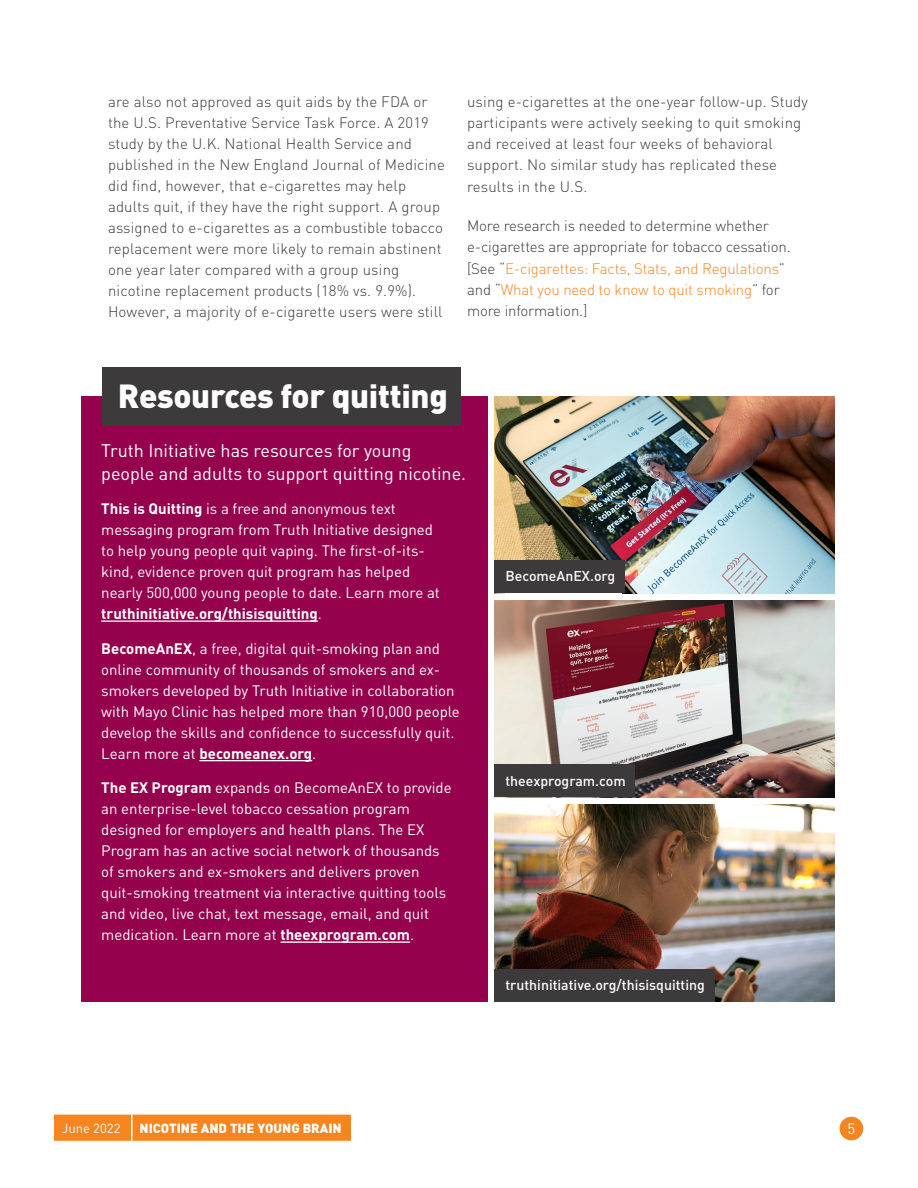
<style>
.page{position:relative;width:918px;height:1188px;background:#fff}
.page>*{position:absolute;margin:0;border:0;box-sizing:border-box;transform-origin:0 0}
.Callout{font:900 33px "DIN";letter-spacing:-.01em;color:#fff}
.Sidebar_Body{font:18px/22.5px "DIN";color:#fff}
.Sidebar_Body-2{font:15px/21px "DIN";color:#fff}
.Body{font:300 15px/21px "DIN";letter-spacing:.01em;color:#3c3a3b}
.Body-2{font:300 15px/21.3px "DIN";letter-spacing:-.01em;color:#3c3a3b}
.Callout-2{font:500 14.1px "DIN";color:#fff}
.t1{font:900 13.05px "DIN";color:#fff}
.t2{font:13.05px "DIN";color:#fff}
.s1{color:#f58520}
.s2{font-weight:700}
</style>
<div class="page">
<div style="left:840px;top:1117px;width:23px;height:23px;background:#f58520;border-radius:50%"></div>
<div style="left:54px;top:1115px;width:297px;height:26px;background:#f58520"></div>
<hr style="left:131px;top:1115px;width:2px;height:26px;background:#fff">
<img style="left:494px;top:601px;width:340px;height:196px">
<img style="left:494px;top:396px;width:340px;height:197px">
<img style="left:494px;top:805px;width:340px;height:196px">
<div style="left:494px;top:560px;width:130px;height:33px;background:#3c3a3b"></div>
<div style="left:494px;top:765px;width:141px;height:32px;background:#3c3a3b"></div>
<div style="left:494px;top:969px;width:220px;height:32px;background:#3c3a3b"></div>
<div style="left:81px;top:397px;width:406px;height:605px;background:#96014d"></div>
<hr style="left:101px;top:620px;width:217px;height:2px;background:#fff">
<hr style="left:199px;top:760px;width:113px;height:1px;background:#fff">
<hr style="left:280px;top:941px;width:130px;height:2px;background:#fff">
<div style="left:103px;top:368px;width:358px;height:58px;background:#3c3a3b"></div>
<p class="Body" style="left:108px;top:91px;width:339px">are also not approved as quit aids by the FDA or the U.S. Preventative Service Task Force. A 2019 study by the U.K. National Health Service and published in the New England Journal of Medicine did find, however, that e-cigarettes may help adults quit, if they have the right support. A group assigned to e-cigarettes as a combustible tobacco replacement were more likely to remain abstinent one year later compared with a group using nicotine replacement products (18% vs. 9.9%).<br>However, a majority of e-cigarette users were still</p>
<p class="Body" style="left:467px;top:90px;width:342px">using e-cigarettes at the one-year follow-up. Study participants were actively seeking to quit smoking and received at least four weeks of behavioral support. No similar study has replicated these results in the U.S.</p>
<p class="Body-2" style="left:467px;top:215px;width:325px">More research is needed to determine whether e-cigarettes are appropriate for tobacco cessation. [See “<span class="s1">E-cigarettes: Facts, Stats, and Regulations</span>” and “<span class="s1">What you need to know to quit smoking</span>” for more information.]</p>
<p class="Callout" style="left:118px;top:374px;width:331px">Resources for quitting</p>
<p class="Sidebar_Body" style="left:101px;top:439px;width:366px">Truth Initiative has resources for young people and adults to support quitting nicotine.</p>
<p class="Sidebar_Body-2" style="left:101px;top:498px;width:340px"><span class="s2">This is Quitting</span> is a free and anonymous text messaging program from Truth Initiative designed to help young people quit vaping. The first-of-its&shy;kind, evidence proven quit program has helped nearly 500,000 young people to date. Learn more at <span class="s2">truthinitiative.org/thisisquitting</span>.</p>
<p class="Sidebar_Body-2" style="left:101px;top:637px;width:360px"><span class="s2">BecomeAnEX</span>, a free, digital quit-smoking plan and online community of thousands of smokers and ex&shy;smokers developed by Truth Initiative in collaboration with Mayo Clinic has helped more than 910,000 people develop the skills and confidence to successfully quit.<br>Learn more at <span class="s2">becomeanex.org</span>.</p>
<p class="Sidebar_Body-2" style="left:101px;top:777px;width:352px"><span class="s2">The EX Program</span> expands on BecomeAnEX to provide an enterprise-level tobacco cessation program designed for employers and health plans. The EX Program has an active social network of thousands of smokers and ex-smokers and delivers proven quit-smoking treatment via interactive quitting tools and video, live chat, text message, email, and quit medication. Learn more at <span class="s2">theexprogram.com</span>.</p>
<p class="Callout-2" style="left:505px;top:567px;width:111px">BecomeAnEX.org</p>
<p class="Callout-2" style="left:505px;top:771px;width:122px">theexprogram.com</p>
<p class="Callout-2" style="left:505px;top:976px;width:201px">truthinitiative.org/thisisquitting</p>
<p class="t2" style="left:62px;top:1120px;width:60px">June 2022</p>
<p class="t1" style="left:140px;top:1120px;width:204px">NICOTINE AND THE YOUNG BRAIN</p>
<p class="Sidebar_Body-2" style="left:847px;top:1118px;width:9px">5</p>
</div>
